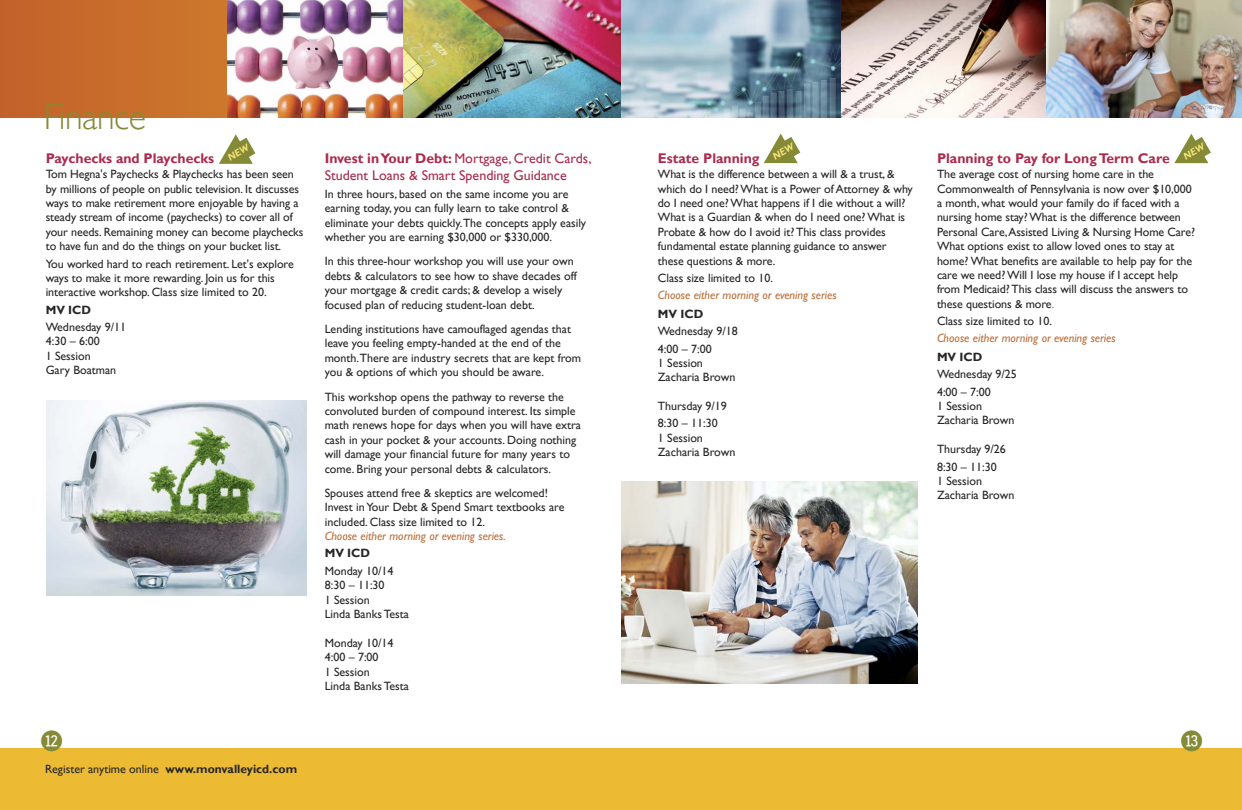
<style>
.page{position:relative;width:1242px;height:810px;background:#fff}
.page>*{position:absolute;margin:0;border:0;box-sizing:border-box;transform-origin:0 0}
.t1{font:300 36px "Gill Sans";letter-spacing:-.015em;color:#848a36}
.t2{font:28px "Fyra Numeric Circle Closed";color:#848a36}
.t3{font:14px/16.8px "Gill Sans";color:#ab2a4d}
.t4{font:700 14px "Gill Sans";color:#ab2a4d}
.t5{font:12px/14.4px "Gill Sans";letter-spacing:-.005em;color:#272526}
.t6{font:italic 12px "Gill Sans";color:#bb6f3a}
.t7{font:700 12px "Gill Sans";color:#272526}
.s1{font-weight:700}
.s2{color:#00acec}
</style>
<div class="page">
<div style="left:0;top:0;width:1242px;height:118px;background:#c86c2b"></div>
<div style="left:1px;top:748px;width:1241px;height:61px;background:#ecbb33"></div>
<img style="left:228px;top:0;width:176px;height:118px">
<img style="left:46px;top:400px;width:261px;height:195px">
<img style="left:404px;top:0;width:437px;height:118px">
<img style="left:621px;top:482px;width:297px;height:201px">
<img style="left:1045px;top:0;width:197px;height:118px">
<svg style="left:841px;top:0;width:204px;height:118px;background:#c5b2ab"></svg>
<svg style="left:239px;top:137px;width:16px;height:21px"></svg>
<svg style="left:784px;top:137px;width:16px;height:20px"></svg>
<svg style="left:1194px;top:137px;width:17px;height:20px"></svg>
<h1 class="t1" style="left:44px;top:96px;width:104px">Finance</h1>
<p class="t4" style="left:46px;top:150px;width:170px">Paychecks and Playchecks</p>
<p class="t5" style="left:46px;top:167px;width:250px">Tom Hegna's Paychecks &amp; Playchecks has been seen</p>
<p class="t5" style="left:46px;top:182px;width:259px">by millions of people on public television. It discusses ways to make retirement more enjoyable by having a steady stream of income (paychecks) to cover all of your needs. Remaining money can become playchecks to have fun and do the things on your bucket list.</p>
<p class="t5" style="left:46px;top:256px;width:250px">You worked hard to reach retirement. Let's explore ways to make it more rewarding. Join us for this interactive workshop. Class size limited to 20.</p>
<p class="t7" style="left:46px;top:302px;width:47px">MV ICD</p>
<p class="t5" style="left:46px;top:320px;width:82px">Wednesday 9/11<br>4:30 – 6:00<br>1 Session<br>Gary Boatman</p>
<p class="t3" style="left:325px;top:150px;width:268px"><span class="s1">Invest in Your Debt:</span> Mortgage, Credit Cards,<br>Student Loans &amp; Smart Spending Guidance</p>
<p class="t5" style="left:325px;top:187px;width:263px">In three hours, based on the same income you are earning today, you can fully learn to take control &amp; eliminate your debts quickly.The concepts apply easily whether you are earning $30,000 or $330,000.</p>
<p class="t5" style="left:325px;top:254px;width:253px">In this three-hour workshop you will use your own debts &amp; calculators to see how to shave decades off your mortgage &amp; credit cards; &amp; develop a wisely focused plan of reducing student-loan debt.</p>
<p class="t5" style="left:325px;top:322px;width:258px">Lending institutions have camouflaged agendas that leave you feeling empty-handed at the end of the month.There are industry secrets that are kept from you &amp; options of which you should be aware.</p>
<p class="t5" style="left:325px;top:389px;width:258px">This workshop opens the pathway to reverse the convoluted burden of compound interest. Its simple math renews hope for days when you will have extra cash in your pocket &amp; your accounts. Doing nothing will damage your financial future for many years to come. Bring your personal debts &amp; calculators.</p>
<p class="t5" style="left:325px;top:486px;width:241px">Spouses attend free &amp; skeptics are welcomed!<br>Invest in Your Debt &amp; Spend Smart textbooks are included. Class size limited to 12.</p>
<p class="t6" style="left:325px;top:529px;width:183px">Choose either morning or evening series.</p>
<p class="t7" style="left:325px;top:546px;width:47px">MV ICD</p>
<p class="t5" style="left:325px;top:564px;width:86px">Monday 10/14<br>8:30 – 11:30<br>1 Session<br>Linda Banks Testa</p>
<p class="t5" style="left:325px;top:636px;width:86px">Monday 10/14<br>4:00 – 7:00<br>1 Session<br>Linda Banks Testa</p>
<p class="t4" style="left:658px;top:150px;width:103px">Estate Planning</p>
<p class="t5" style="left:658px;top:167px;width:256px">What is the difference between a will &amp; a trust, &amp; which do I need? What is a Power of Attorney &amp; why do I need one? What happens if I die without a will?<br>What is a Guardian &amp; when do I need one? What is Probate &amp; how do I avoid it? This class provides fundamental estate planning guidance to answer these questions &amp; more.</p>
<p class="t5" style="left:658px;top:271px;width:117px">Class size limited to 10.</p>
<p class="t6" style="left:658px;top:288px;width:180px">Choose either morning or evening series</p>
<p class="t7" style="left:658px;top:307px;width:47px">MV ICD</p>
<p class="t5" style="left:658px;top:323px;width:81px;line-height:17.3px">Wednesday 9/18<br>4:00 – 7:00</p>
<p class="t5" style="left:658px;top:356px;width:79px">1 Session<br>Zacharia Brown</p>
<p class="t5" style="left:658px;top:397px;width:70px;line-height:17.3px">Thursday 9/19<br>8:30 – 11:30</p>
<p class="t5" style="left:658px;top:431px;width:79px">1 Session<br>Zacharia Brown</p>
<p class="t4" style="left:937px;top:150px;width:234px">Planning to Pay for Long Term Care</p>
<p class="t5" style="left:937px;top:167px;width:260px">The average cost of nursing home care in the Commonwealth of Pennsylvania is now over $10,000 a month, what would your family do if faced with a nursing home stay? What is the difference between Personal Care, Assisted Living &amp; Nursing Home Care?<br>What options exist to allow loved ones to stay at home? What benefits are available to help pay for the care we need? Will I lose my house if I accept help from Medicaid? This class will discuss the answers to these questions &amp; more<span class="s2">.</span></p>
<p class="t5" style="left:937px;top:314px;width:117px">Class size limited to 10.</p>
<p class="t6" style="left:937px;top:331px;width:180px">Choose either morning or evening series</p>
<p class="t7" style="left:937px;top:350px;width:47px">MV ICD</p>
<p class="t5" style="left:937px;top:366px;width:81px;line-height:17.3px">Wednesday 9/25<br>4:00 – 7:00</p>
<p class="t5" style="left:937px;top:399px;width:79px">1 Session<br>Zacharia Brown</p>
<p class="t5" style="left:937px;top:441px;width:70px;line-height:17.3px">Thursday 9/26<br>8:30 – 11:30</p>
<p class="t5" style="left:937px;top:474px;width:79px">1 Session<br>Zacharia Brown</p>
<h2 class="t2" style="left:40px;top:725px;width:25px">e</h2>
<h2 class="t2" style="left:1180px;top:725px;width:25px">r</h2>
<p class="t5" style="left:45px;top:762px;width:254px">Register anytime online <span class="s1">www.monvalleyicd.com</span></p>
</div>
